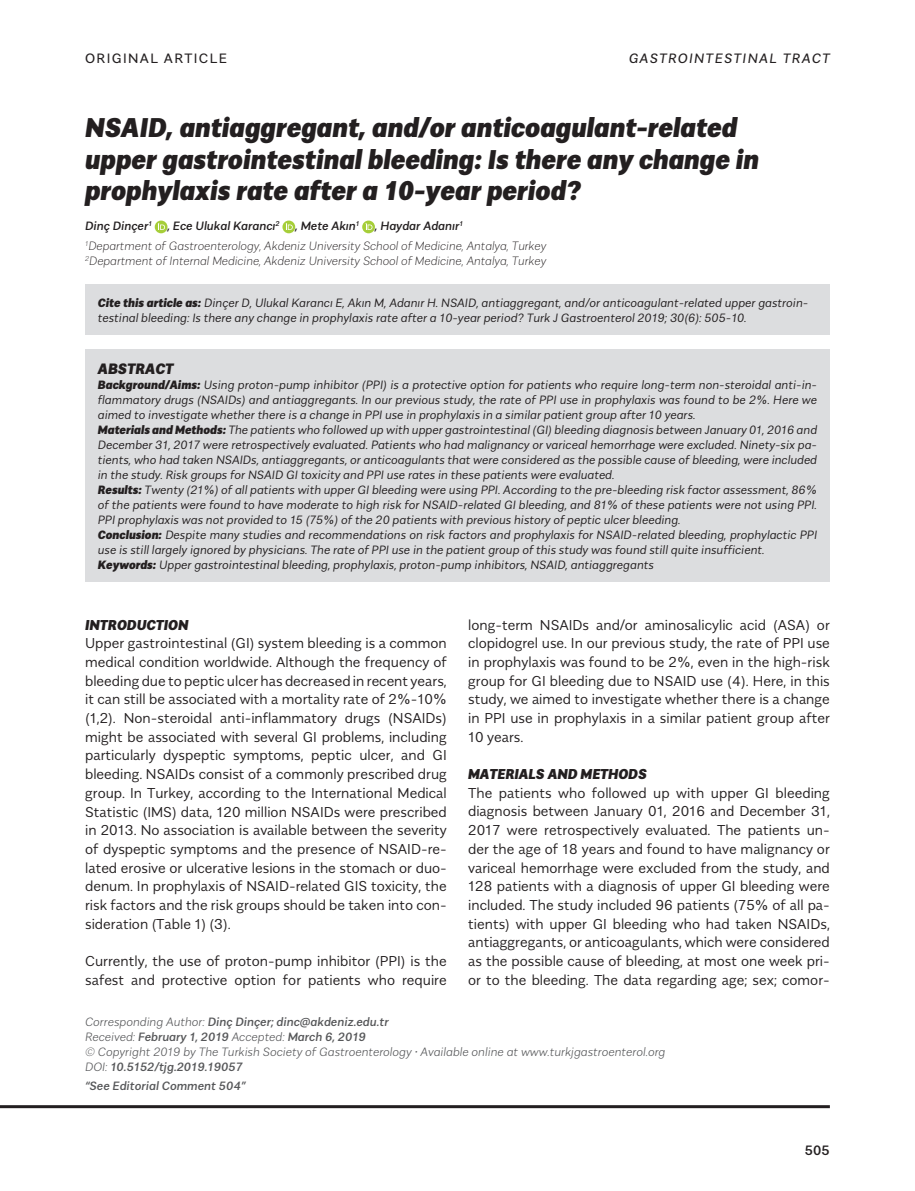
<style>
.page{position:relative;width:915px;height:1191px;background:#fff}
.page>*{position:absolute;margin:0;border:0;box-sizing:border-box;transform-origin:0 0}
.t1{font:italic 900 27px/31.5px "Alergia Normal";color:#231f20}
.t2{font:italic 900 15px "Alergia Normal";color:#231f20}
.t3{font:300 14.25px/18.8px "Alergia Normal";color:#231f20;text-align:justify}
.t4{font:italic 900 14.25px "Alergia Normal";color:#231f20}
.t5{font:italic 13.5px "Alergia Normal";letter-spacing:.1em;color:#231f20}
.t6{font:13.5px "Alergia Normal";letter-spacing:.1em;color:#231f20}
.Text_copy_justificat{font:500 13.5px "Alergia Normal";color:#231f20}
.t7{font:italic 300 12px/15px "Alergia Normal";color:#231f20;text-align:justify}
.t8{font:italic 300 expanded 12px "Alergia Normal";color:#231f20}
.t9{font:italic 500 12px "Alergia Normal";color:#57585a}
.t10{font:italic 200 12px "Alergia Normal";color:#57585a}
.t11{font:italic 500 12px "Alergia Normal";color:#231f20}
.s1{font-weight:900}
.s2{font-weight:200}
</style>
<div class="page">
<div style="left:155px;top:220px;width:12px;height:13px;background:#a6ce39;border-radius:50%"></div>
<svg style="left:158px;top:223px;width:7px;height:7px"></svg>
<svg style="left:282px;top:220px;width:13px;height:13px"></svg>
<svg style="left:286px;top:223px;width:7px;height:7px"></svg>
<svg style="left:362px;top:220px;width:13px;height:13px"></svg>
<svg style="left:365px;top:223px;width:7px;height:7px"></svg>
<div style="left:85px;top:349px;width:744px;height:233px;background:#dcdddf"></div>
<hr style="left:0;top:1105px;width:829px;height:3px;background:#231f20">
<div style="left:85px;top:285px;width:744px;height:50px;background:#dcdddf"></div>
<p class="t6" style="left:85px;top:48px;width:143px">ORIGINAL ARTICLE</p>
<p class="t5" style="left:628px;top:48px;width:203px">GASTROINTESTINAL TRACT</p>
<p class="t1" style="left:85px;top:109px;width:675px">NSAID, antiaggregant, and/or anticoagulant-related upper gastrointestinal bleeding: Is there any change in prophylaxis rate after a 10-year period?</p>
<p class="t11" style="left:85px;top:217px;width:68px">Dinç Dinçer<sup>1</sup></p>
<p class="t11" style="left:167px;top:217px;width:114px">, Ece Ulukal Karancı<sup>2</sup></p>
<p class="t11" style="left:295px;top:217px;width:66px">, Mete Akın<sup>1</sup></p>
<p class="t11" style="left:375px;top:217px;width:90px">, Haydar Adanır<sup>1</sup></p>
<p class="t8" style="left:85px;top:236px;width:462px"><sup>1</sup>Department of Gastroenterology, Akdeniz University School of Medicine, Antalya, Turkey</p>
<p class="t8" style="left:85px;top:251px;width:462px"><sup>2</sup>Department of Internal Medicine, Akdeniz University School of Medicine, Antalya, Turkey</p>
<p class="t7" style="left:98px;top:294px;width:711px"><span class="s1">Cite this article as:</span> Dinçer D, Ulukal Karancı E, Akın M, Adanır H. NSAID, antiaggregant, and/or anticoagulant-related upper gastroin&shy;testinal bleeding: Is there any change in prophylaxis rate after a 10-year period? Turk J Gastroenterol 2019; 30(6): 505-10.</p>
<p class="t2" style="left:98px;top:356px;width:77px">ABSTRACT</p>
<p class="t7" style="left:98px;top:376px;width:720px"><span class="s1">Background/Aims:</span> Using proton-pump inhibitor (PPI) is a protective option for patients who require long-term non-steroidal anti-in&shy;flammatory drugs (NSAIDs) and antiaggregants. In our previous study, the rate of PPI use in prophylaxis was found to be 2%. Here we aimed to investigate whether there is a change in PPI use in prophylaxis in a similar patient group after 10 years.</p>
<p class="t7" style="left:98px;top:421px;width:720px"><span class="s1">Materials and Methods:</span> The patients who followed up with upper gastrointestinal (GI) bleeding diagnosis between January 01, 2016 and December 31, 2017 were retrospectively evaluated. Patients who had malignancy or variceal hemorrhage were excluded. Ninety-six pa&shy;tients, who had taken NSAIDs, antiaggregants, or anticoagulants that were considered as the possible cause of bleeding, were included in the study. Risk groups for NSAID GI toxicity and PPI use rates in these patients were evaluated.</p>
<p class="t7" style="left:98px;top:481px;width:720px"><span class="s1">Results:</span> Twenty (21%) of all patients with upper GI bleeding were using PPI. According to the pre-bleeding risk factor assessment, 86% of the patients were found to have moderate to high risk for NSAID-related GI bleeding, and 81% of these patients were not using PPI.<br>PPI prophylaxis was not provided to 15 (75%) of the 20 patients with previous history of peptic ulcer bleeding.</p>
<p class="t7" style="left:98px;top:526px;width:720px"><span class="s1">Conclusion:</span> Despite many studies and recommendations on risk factors and prophylaxis for NSAID-related bleeding, prophylactic PPI use is still largely ignored by physicians. The rate of PPI use in the patient group of this study was found still quite insufficient.</p>
<p class="t7" style="left:98px;top:556px;width:557px"><span class="s1">Keywords:</span> Upper gastrointestinal bleeding, prophylaxis, proton-pump inhibitors, NSAID, antiaggregants</p>
<p class="t4" style="left:85px;top:613px;width:105px">INTRODUCTION</p>
<p class="t3" style="left:85px;top:633px;width:363px">Upper gastrointestinal (GI) system bleeding is a common medical condition worldwide. Although the frequency of bleeding due to peptic ulcer has decreased in recent years, it can still be associated with a mortality rate of 2%-10% (1,2). Non-steroidal anti-inflammatory drugs (NSAIDs) might be associated with several GI problems, including particularly dyspeptic symptoms, peptic ulcer, and GI bleeding. NSAIDs consist of a commonly prescribed drug group. In Turkey, according to the International Medical Statistic (IMS) data, 120 million NSAIDs were prescribed in 2013. No association is available between the severity of dyspeptic symptoms and the presence of NSAID-re&shy;lated erosive or ulcerative lesions in the stomach or duo&shy;denum. In prophylaxis of NSAID-related GIS toxicity, the risk factors and the risk groups should be taken into con&shy;sideration (Table 1) (3).</p>
<p class="t3" style="left:85px;top:950px;width:363px">Currently, the use of proton-pump inhibitor (PPI) is the safest and protective option for patients who require</p>
<p class="t3" style="left:468px;top:614px;width:363px">long-term NSAIDs and/or aminosalicylic acid (ASA) or clopidogrel use. In our previous study, the rate of PPI use in prophylaxis was found to be 2%, even in the high-risk group for GI bleeding due to NSAID use (4). Here, in this study, we aimed to investigate whether there is a change in PPI use in prophylaxis in a similar patient group after 10 years.</p>
<p class="t4" style="left:468px;top:762px;width:180px">MATERIALS AND METHODS</p>
<p class="t3" style="left:468px;top:782px;width:363px">The patients who followed up with upper GI bleeding diagnosis between January 01, 2016 and December 31, 2017 were retrospectively evaluated. The patients un&shy;der the age of 18 years and found to have malignancy or variceal hemorrhage were excluded from the study, and 128 patients with a diagnosis of upper GI bleeding were included. The study included 96 patients (75% of all pa&shy;tients) with upper GI bleeding who had taken NSAIDs, antiaggregants, or anticoagulants, which were considered as the possible cause of bleeding, at most one week pri&shy;or to the bleeding. The data regarding age; sex; comor-</p>
<p class="t9" style="left:85px;top:1012px;width:305px"><span class="s2">Corresponding Author:</span> Dinç Dinçer; dinc@akdeniz.edu.tr</p>
<p class="t9" style="left:85px;top:1027px;width:282px"><span class="s2">Received:</span> February 1, 2019 <span class="s2">Accepted:</span> March 6, 2019</p>
<p class="t10" style="left:85px;top:1042px;width:581px">© Copyright 2019 by The Turkish Society of Gastroenterology • Available online at www.turkjgastroenterol.org</p>
<p class="t9" style="left:85px;top:1057px;width:159px"><span class="s2">DOI:</span> 10.5152/tjg.2019.19057</p>
<p class="t9" style="left:85px;top:1076px;width:162px">“See Editorial Comment 504”</p>
<p class="Text_copy_justificat" style="left:804px;top:1139px;width:26px">505</p>
</div>
